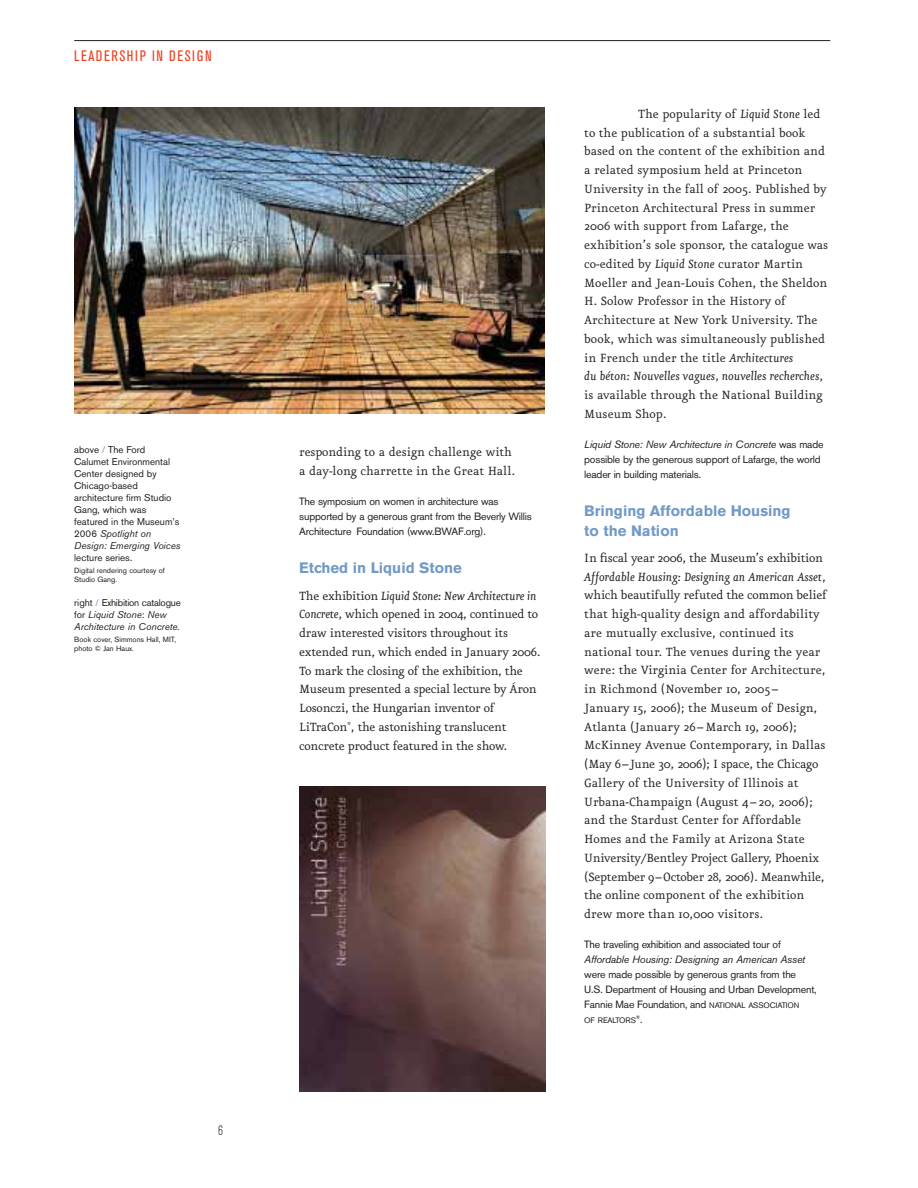
<style>
.page{position:relative;width:918px;height:1188px;background:#fff}
.page>*{position:absolute;margin:0;border:0;box-sizing:border-box;transform-origin:0 0}
.t1{font:700 15px/19.5px "Akzidenz Grotesk BE";color:#729ac7}
.t2{font:condensed 15px "Akzidenz Grotesk BE";letter-spacing:.095em;color:#ef4123}
.t3{font:14.25px/18.8px "Eureka";color:#231f20}
.t4{font:14.25px/18.8px "Eureka";letter-spacing:-.02em;color:#231f20}
.t5{font:300 condensed 13.5px "Akzidenz Grotesk BE";color:#231f20}
.t6{font:10.5px/15px "Akzidenz Grotesk BE";letter-spacing:-.02em;color:#231f20}
.t7{font:italic 10.5px "Akzidenz Grotesk BE";letter-spacing:-.015em;color:#231f20}
.t8{font:9.75px/12px "Akzidenz Grotesk BE";color:#231f20}
.t9{font:italic 9.75px/12px "Akzidenz Grotesk BE";color:#231f20}
.t10{font:7.8px "Akzidenz Grotesk BE";letter-spacing:-.015em;color:#231f20}
.t11{font:7.5px/9px "Akzidenz Grotesk BE";color:#231f20}
.t12{font:5.25px "Akzidenz Grotesk BE";color:#231f20}
.s1{color:#729ac7}
.s2{font-style:italic}
.s3{font-style:normal}
.s4{font-style:normal;color:#729ac7}
.s5{font-size:7.8px}
.s6{font-size:10.5px}
</style>
<div class="page">
<img style="left:74px;top:40px;width:757px;height:1052px">
<p class="t2" style="left:74px;top:50px;width:139px">LEADERSHIP IN DESIGN</p>
<p class="t8" style="left:74px;top:445px;width:108px">above <span class="s1">/</span> The Ford<br>Calumet Environmental<br>Center designed by<br>Chicago-based architecture firm Studio<br>Gang, which was featured in the Museum’s<br>2006 <span class="s2">Spotlight on<br>Design: Emerging Voices</span></p>
<p class="t8" style="left:74px;top:553px;width:59px">lecture series.</p>
<p class="t11" style="left:74px;top:567px;width:92px">Digital rendering courtesy of<br>Studio Gang.</p>
<p class="t9" style="left:74px;top:598px;width:108px"><span class="s3">right</span> <span class="s4">/</span> <span class="s3">Exhibition catalogue for</span> Liquid Stone<span class="s3">:</span> New<br>Architecture in Concrete.</p>
<p class="t11" style="left:74px;top:636px;width:103px">Book cover, Simmons Hall, MIT, photo © Jan Haux.</p>
<p class="t5" style="left:218px;top:1126px;width:6px">6</p>
<p class="t3" style="left:299px;top:445px;width:217px">responding to a design challenge with a day-long charrette in the Great Hall.</p>
<p class="t6" style="left:299px;top:495px;width:234px">The symposium on women in architecture was supported by a generous grant from the Beverly Willis<br>Architecture Foundation (www.BWAF.org).</p>
<p class="t1" style="left:299px;top:560px;width:164px">Etched in Liquid Stone</p>
<p class="t4" style="left:299px;top:588px;width:243px">The exhibition <span class="s2">Liquid Stone: New Architecture in Concrete</span>, which opened in 2004, continued to draw interested visitors throughout its extended run, which ended in January 2006.<br>To mark the closing of the exhibition, the Museum presented a special lecture by Áron Losonczi, the Hungarian inventor of LiTraCon<sup>®</sup>, the astonishing translucent concrete product featured in the show.</p>
<p class="t3" style="left:584px;top:106px;width:246px;text-indent:54px">The popularity of <span class="s2">Liquid Stone</span> led to the publication of a substantial book based on the content of the exhibition and a related symposium held at Princeton University in the fall of 2005. Published by Princeton Architectural Press in summer 2006 with support from Lafarge, the exhibition’s sole sponsor, the catalogue was co-edited by <span class="s2">Liquid Stone</span> curator Martin Moeller and Jean-Louis Cohen, the Sheldon H. Solow Professor in the History of Architecture at New York University. The book, which was simultaneously published in French under the title <span class="s2">Architectures<br>du béton: Nouvelles vagues, nouvelles recherches</span>, is available through the National Building Museum Shop.</p>
<p class="t6" style="left:584px;top:438px;width:241px"><span class="s2">Liquid Stone: New Architecture in Concrete</span> was made possible by the generous support of Lafarge, the world leader in building materials.</p>
<p class="t1" style="left:584px;top:502px;width:208px">Bringing Affordable Housing to the Nation</p>
<p class="t3" style="left:584px;top:550px;width:244px">In fiscal year 2006, the Museum’s exhibition <span class="s2">Affordable Housing: Designing an American Asset</span>, which beautifully refuted the common belief that high-quality design and affordability are mutually exclusive, continued its national tour. The venues during the year were: the Virginia Center for Architecture, in Richmond (November 10, 2005– January 15, 2006); the Museum of Design, Atlanta (January 26–March 19, 2006); McKinney Avenue Contemporary, in Dallas (May 6–June 30, 2006); I space, the Chicago Gallery of the University of Illinois at Urbana-Champaign (August 4–20, 2006); and the Stardust Center for Affordable Homes and the Family at Arizona State University/Bentley Project Gallery, Phoenix (September 9–October 28, 2006). Meanwhile, the online component of the exhibition drew more than 10,000 visitors.</p>
<p class="t6" style="left:584px;top:938px;width:198px">The traveling exhibition and associated tour of</p>
<p class="t7" style="left:584px;top:956px;width:222px">Affordable Housing: Designing an American Asset</p>
<p class="t6" style="left:584px;top:968px;width:234px">were made possible by generous grants from the<br>U.S. Department of Housing and Urban Development,<br>Fannie Mae Foundation, and <span class="s5">NATIONAL ASSOCIATION</span></p>
<p class="t10" style="left:584px;top:1018px;width:53px">OF REALTORS</p>
<p class="t12" style="left:636px;top:1016px;width:8px">®<span class="s6">.</span></p>
</div>
